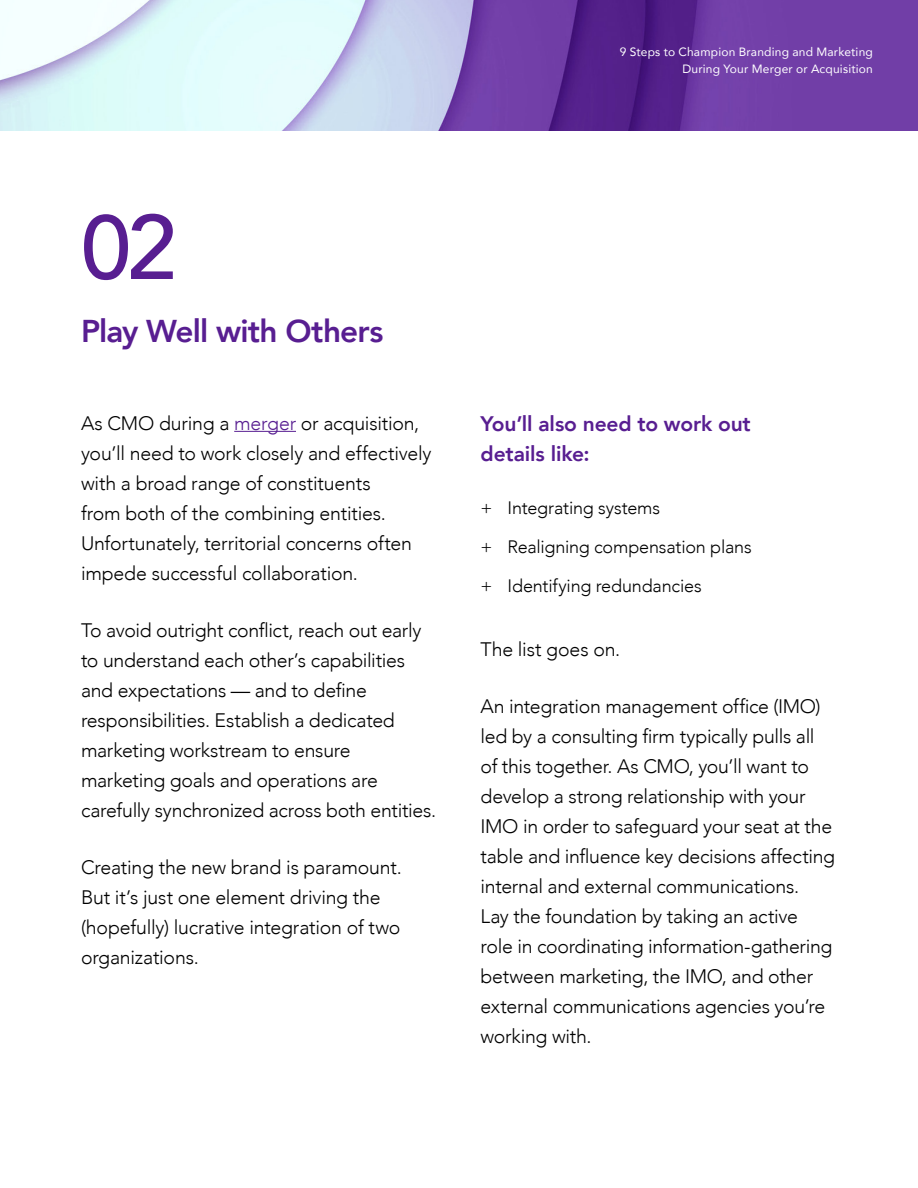
<style>
.page{position:relative;width:918px;height:1188px;background:#fff}
.page>*{position:absolute;margin:0;border:0;box-sizing:border-box;transform-origin:0 0}
.t1{font:500 90px "Avenir";color:#581e91}
.t2{font:800 31.5px "Avenir";letter-spacing:-.025em;color:#581e91}
.t3{font:800 21px/30px "Avenir";letter-spacing:-.005em;color:#581e91}
.t4{font:300 19.5px/30px "Avenir";letter-spacing:-.015em;color:#000}
.t5{font:300 18px/39px "Avenir";letter-spacing:-.01em;color:#000}
.t6{font:12px/16.5px "Avenir";letter-spacing:.015em;color:#fff;text-align:right}
.s1{color:#581e91}
</style>
<div class="page">
<img style="left:0;top:0;width:918px;height:131px">
<hr style="left:234px;top:431px;width:62px;height:1px;background:#581e91">
<p class="t6" style="left:620px;top:43px;width:255px">9 Steps to Champion Branding and Marketing<br>During Your Merger or Acquisition</p>
<h1 class="t1" style="left:81px;top:170px;width:97px">02</h1>
<h2 class="t2" style="left:81px;top:307px;width:304px">Play Well with Others</h2>
<p class="t4" style="left:81px;top:408px;width:352px">As CMO during a <span class="s1">merger</span> or acquisition, you’ll need to work closely and effectively with a broad range of constituents<br>from both of the combining entities.<br>Unfortunately, territorial concerns often impede successful collaboration.</p>
<p class="t4" style="left:81px;top:615px;width:357px">To avoid outright conflict, reach out early to understand each other’s capabilities and expectations — and to define responsibilities. Establish a dedicated marketing workstream to ensure marketing goals and operations are carefully synchronized across both entities.</p>
<p class="t4" style="left:81px;top:852px;width:322px">Creating the new brand is paramount.<br>But it’s just one element driving the (hopefully) lucrative integration of two organizations.</p>
<p class="t3" style="left:481px;top:409px;width:272px">You’ll also need to work out details like:</p>
<p class="t5" style="left:481px;top:488px;width:273px">+ Integrating systems<br>+ Realigning compensation plans + Identifying redundancies</p>
<p class="t4" style="left:481px;top:634px;width:141px">The list goes on.</p>
<p class="t4" style="left:481px;top:691px;width:356px">An integration management office (IMO) led by a consulting firm typically pulls all of this together. As CMO, you’ll want to develop a strong relationship with your IMO in order to safeguard your seat at the table and influence key decisions affecting internal and external communications.<br>Lay the foundation by taking an active role in coordinating information-gathering between marketing, the IMO, and other external communications agencies you’re working with.</p>
</div>
